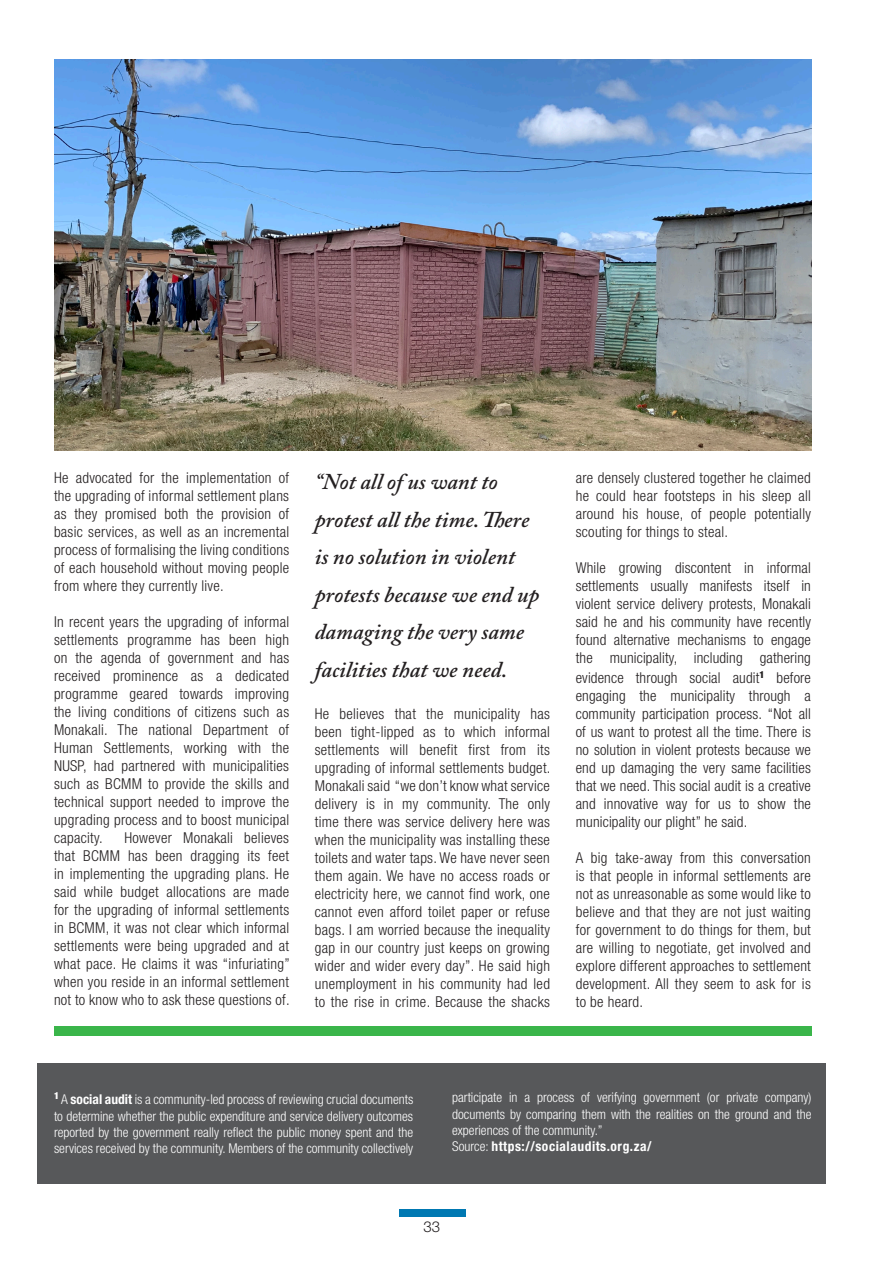
<style>
.page{position:relative;width:893px;height:1263px;background:#fff}
.page>*{position:absolute;margin:0;border:0;box-sizing:border-box;transform-origin:0 0}
.Subheadline{font:italic 600 22.5px/37.5px "Adobe Caslon Pro";color:#231f20}
.t1{font:300 condensed 15px/18px "Helvetica Neue LT Std";letter-spacing:.02em;color:#231f20;text-align:justify}
.t2{font:300 15px "Helvetica Neue LT Std";color:#231f20}
.Subheadline-2{font:300 condensed 13.5px/16.2px "Helvetica Neue LT Std";color:#fff;text-align:justify}
.Subheadline-3{font:700 condensed 13.5px "Helvetica Neue LT Std";letter-spacing:.04em;color:#fff}
.s1{font-weight:700}
.s2{font-weight:300}
</style>
<div class="page">
<div style="left:38px;top:1064px;width:788px;height:120px;background:#57585a"></div>
<img style="left:54px;top:60px;width:757px;height:391px">
<div style="left:54px;top:1026px;width:757px;height:10px;background:#3ab54a"></div>
<div style="left:399px;top:1209px;width:67px;height:7px;background:#0078b2"></div>
<p class="t1" style="left:54px;top:469px;width:237px">He advocated for the implementation of the upgrading of informal settlement plans as they promised both the provision of basic services, as well as an incremental process of formalising the living conditions of each household without moving people from where they currently live.</p>
<p class="t1" style="left:54px;top:613px;width:237px">In recent years the upgrading of informal settlements programme has been high on the agenda of government and has received prominence as a dedicated programme geared towards improving the living conditions of citizens such as Monakali. The national Department of Human Settlements, working with the NUSP, had partnered with municipalities such as BCMM to provide the skills and technical support needed to improve the upgrading process and to boost municipal capacity.</p>
<p class="t1" style="left:54px;top:829px;width:237px;text-indent:70px">However Monakali believes that BCMM has been dragging its feet in implementing the upgrading plans. He said while budget allocations are made for the upgrading of informal settlements in BCMM, it was not clear which informal settlements were being upgraded and at what pace. He claims it was “infuriating” when you reside in an informal settlement not to know who to ask these questions of.</p>
<p class="Subheadline" style="left:315px;top:462px;width:226px">“Not all of us want to protest all the time. There is no solution in violent protests because we end up damaging the very same facilities that we need.</p>
<p class="t1" style="left:315px;top:704px;width:237px">He believes that the municipality has been tight-lipped as to which informal settlements will benefit first from its upgrading of informal settlements budget.<br>Monakali said “we don’t know what service delivery is in my community. The only time there was service delivery here was when the municipality was installing these toilets and water taps. We have never seen them again. We have no access roads or electricity here, we cannot find work, one cannot even afford toilet paper or refuse bags. I am worried because the inequality gap in our country just keeps on growing wider and wider every day”. He said high unemployment in his community had led to the rise in crime. Because the shacks</p>
<p class="t1" style="left:576px;top:469px;width:237px">are densely clustered together he claimed he could hear footsteps in his sleep all around his house, of people potentially scouting for things to steal.</p>
<p class="t1" style="left:576px;top:559px;width:237px">While growing discontent in informal settlements usually manifests itself in violent service delivery protests, Monakali said he and his community have recently found alternative mechanisms to engage the municipality, including gathering</p>
<p class="t1" style="left:576px;top:669px;width:237px">evidence through social audit<sup>1</sup> before engaging the municipality through a community participation process. “Not all of us want to protest all the time. There is no solution in violent protests because we end up damaging the very same facilities that we need. This social audit is a creative and innovative way for us to show the municipality our plight” he said.</p>
<p class="t1" style="left:576px;top:849px;width:237px">A big take-away from this conversation is that people in informal settlements are not as unreasonable as some would like to believe and that they are not just waiting for government to do things for them, but are willing to negotiate, get involved and explore different approaches to settlement development. All they seem to ask for is to be heard.</p>
<p class="Subheadline-2" style="left:54px;top:1091px;width:361px"><sup>1</sup> A <span class="s1">social audit</span> is a community-led process of reviewing crucial documents to determine whether the public expenditure and service delivery outcomes reported by the government really reflect the public money spent and the services received by the community. Members of the community collectively</p>
<p class="Subheadline-2" style="left:452px;top:1089px;width:361px">participate in a process of verifying government (or private company) documents by comparing them with the realities on the ground and the experiences of the community.”</p>
<p class="Subheadline-3" style="left:452px;top:1138px;width:201px"><span class="s2">Source:</span> https://socialaudits.org.za/</p>
<p class="t2" style="left:424px;top:1218px;width:18px">33</p>
</div>
